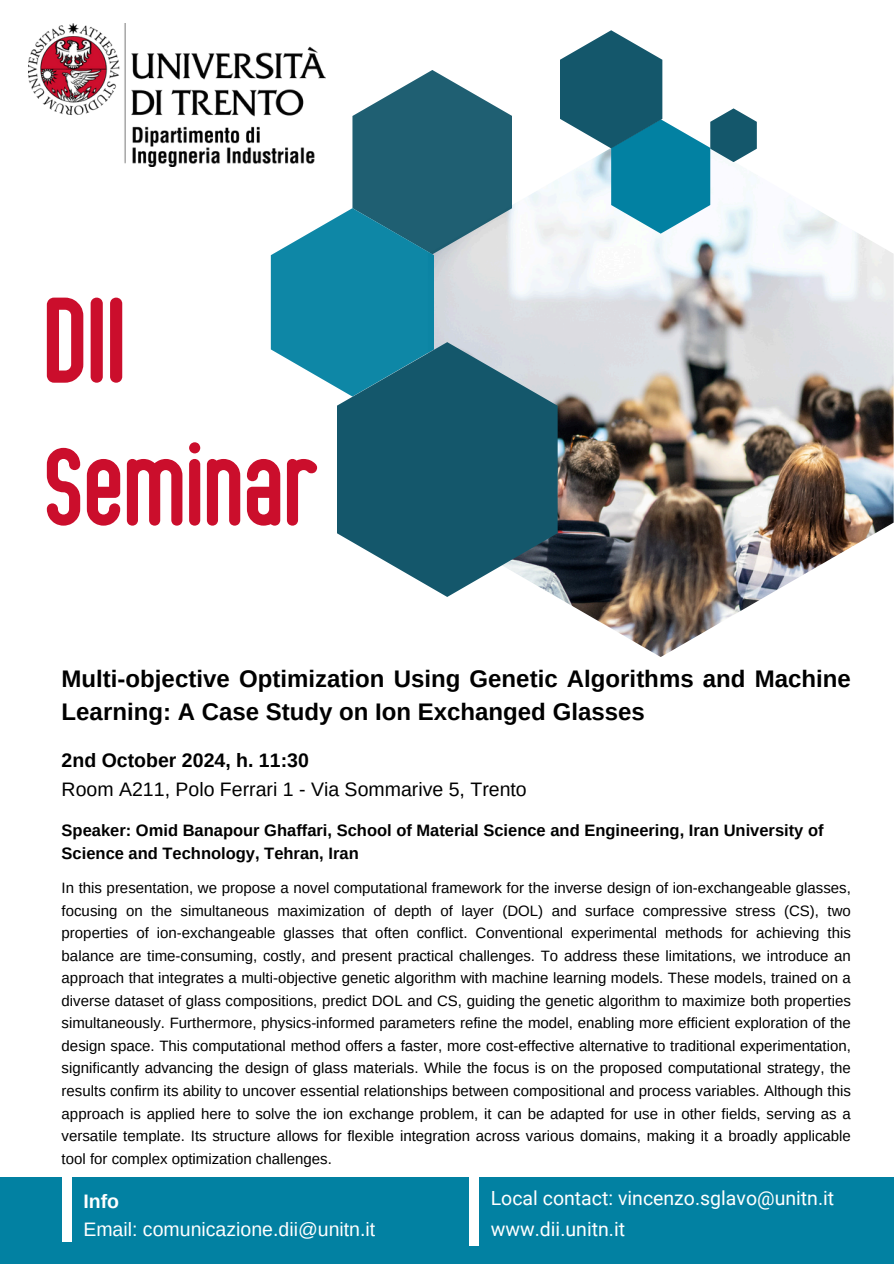
<style>
.page{position:relative;width:894px;height:1264px;background:#fff}
.page>*{position:absolute;margin:0;border:0;box-sizing:border-box;transform-origin:0 0}
.t1{font:121.5px "Bumblebee";color:#cb0e2c}
.t2{font:111px "Bumblebee";color:#cb0e2c}
.t3{font:700 24px/32.7px "Arimo";color:#000}
.t4{font:19.5px/29.2px "Arimo";color:#000}
.t5{font:19.5px "Roboto";color:#fff}
.t6{font:19.5px/28.2px "Arimo";color:#fff}
.t7{font:700 16.5px/22.5px "Arimo";color:#000}
.t8{font:15px/22.5px "Arimo";color:#000;text-align:justify}
.s1{font-weight:700}
</style>
<div class="page">
<div style="left:0;top:1177px;width:893px;height:86px;background:#0281a2"></div>
<img style="left:512px;top:121px;width:381px;height:536px">
<svg style="left:271px;top:70px;width:241px;height:318px"></svg>
<svg style="left:337px;top:342px;width:220px;height:255px;background:#397385"></svg>
<svg style="left:560px;top:30px;width:196px;height:204px"></svg>
<div style="left:62px;top:1159px;width:9px;height:82px;background:#fff"></div>
<div style="left:468px;top:1156px;width:10px;height:89px;background:#fff"></div>
<img style="left:29px;top:24px;width:297px;height:142px">
<h3 class="t1" style="left:47px;top:285px;width:84px">DII</h3>
<h3 class="t2" style="left:47px;top:437px;width:274px">Seminar</h3>
<h4 class="t3" style="left:62px;top:662px;width:790px">Multi-objective Optimization Using Genetic Algorithms and Machine<br>Learning: A Case Study on Ion Exchanged Glasses</h4>
<p class="t4" style="left:62px;top:745px;width:466px"><span class="s1">2nd October 2024, h. 11:30<br></span>Room A211, Polo Ferrari 1 - Via Sommarive 5, Trento</p>
<h1 class="t7" style="left:62px;top:819px;width:763px">Speaker: Omid Banapour Ghaffari, School of Material Science and Engineering, Iran University of<br>Science and Technology, Tehran, Iran</h1>
<h3 class="t8" style="left:62px;top:877px;width:790px">In this presentation, we propose a novel computational framework for the inverse design of ion-exchangeable glasses, focusing on the simultaneous maximization of depth of layer (DOL) and surface compressive stress (CS), two properties of ion-exchangeable glasses that often conflict. Conventional experimental methods for achieving this balance are time-consuming, costly, and present practical challenges. To address these limitations, we introduce an approach that integrates a multi-objective genetic algorithm with machine learning models. These models, trained on a diverse dataset of glass compositions, predict DOL and CS, guiding the genetic algorithm to maximize both properties simultaneously. Furthermore, physics-informed parameters refine the model, enabling more efficient exploration of the design space. This computational method offers a faster, more cost-effective alternative to traditional experimentation, significantly advancing the design of glass materials. While the focus is on the proposed computational strategy, the results confirm its ability to uncover essential relationships between compositional and process variables. Although this approach is applied here to solve the ion exchange problem, it can be adapted for use in other fields, serving as a versatile template. Its structure allows for flexible integration across various domains, making it a broadly applicable tool for complex optimization challenges.</h3>
<h2 class="t6" style="left:83px;top:1186px;width:293px"><span class="s1">Info<br></span>Email: comunicazione.dii@unitn.it</h2>
<h3 class="t5" style="left:490px;top:1186px;width:345px">Local contact: vincenzo.sglavo@unitn.it</h3>
<h3 class="t5" style="left:490px;top:1217px;width:136px">www.dii.unitn.it</h3>
</div>
